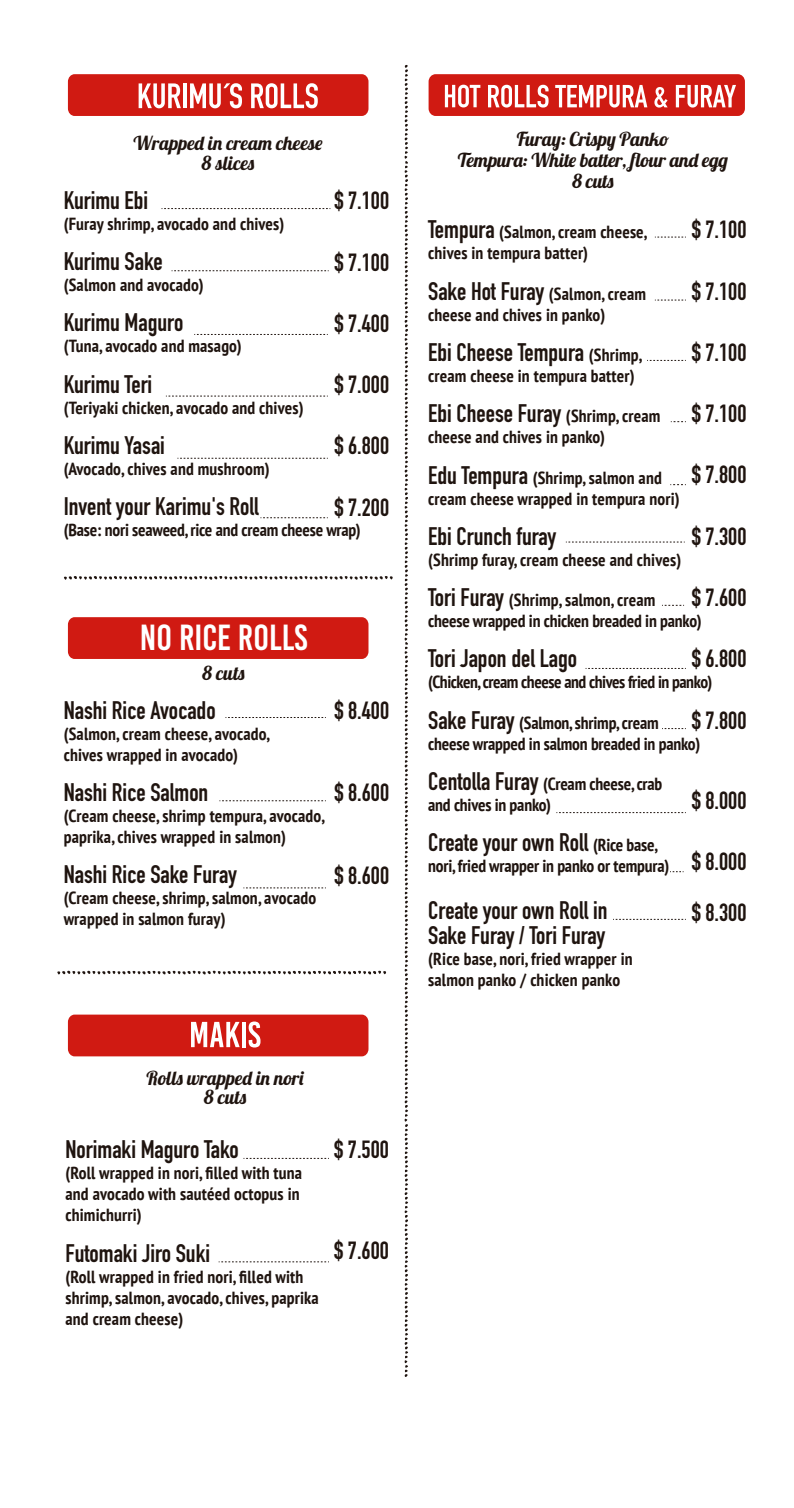
<style>
.page{position:relative;width:794px;height:1508px;background:#fff}
.page>*{position:absolute;margin:0;border:0;box-sizing:border-box;transform-origin:0 0}
.t1{font:36.05px "Bebas Kai";color:#fff}
.t2{font:700 25.03px/24.5px "DIN Condensed";color:#1f140f}
.t3{font:700 24.5px/50.8px "DIN Condensed";color:#1f140f}
.t4{font:19.25px/21px "Lobster 1.4";color:#1f140f;text-align:center}
.t5{font:19.25px/19.2px "Lobster 1.4";letter-spacing:.02em;color:#1f140f;text-align:center}
.t6{font:700 condensed 17.5px/21px "PT Sans";letter-spacing:.01em;color:#1f140f}
.t7{font:700 condensed 17.5px/21px "PT Sans";letter-spacing:-.01em;color:#1f140f}
.t8{font:700 condensed 17.5px "PT Sans";letter-spacing:-.025em;color:#1f140f}
.s1{font-family:"DIN Condensed";font-stretch:normal;font-size:25.03px}
.s2{font-family:"PT Sans";font-stretch:condensed;font-size:17.5px}
</style>
<div class="page">
<div style="left:68px;top:74px;width:300px;height:42px;background:#d01a12;border-radius:7px"></div>
<div style="left:428px;top:74px;width:317px;height:42px;background:#d01a12;border-radius:7px"></div>
<div style="left:68px;top:617px;width:300px;height:42px;background:#d01a12;border-radius:7px"></div>
<div style="left:68px;top:1014px;width:300px;height:42px;background:#d01a12;border-radius:7px"></div>
<svg style="left:161px;top:208px;width:169px;height:1px"></svg>
<svg style="left:172px;top:270px;width:157px;height:1px"></svg>
<svg style="left:194px;top:334px;width:134px;height:1px"></svg>
<svg style="left:166px;top:396px;width:162px;height:1px"></svg>
<svg style="left:177px;top:458px;width:151px;height:1px"></svg>
<svg style="left:260px;top:517px;width:68px;height:1px"></svg>
<svg style="left:225px;top:717px;width:101px;height:1px"></svg>
<svg style="left:219px;top:800px;width:107px;height:1px"></svg>
<svg style="left:243px;top:887px;width:83px;height:1px"></svg>
<svg style="left:655px;top:237px;width:31px;height:1px"></svg>
<svg style="left:647px;top:360px;width:39px;height:1px"></svg>
<svg style="left:655px;top:300px;width:31px;height:1px"></svg>
<svg style="left:662px;top:605px;width:22px;height:1px"></svg>
<svg style="left:662px;top:728px;width:24px;height:1px"></svg>
<svg style="left:585px;top:668px;width:101px;height:1px"></svg>
<svg style="left:670px;top:484px;width:16px;height:1px"></svg>
<svg style="left:556px;top:812px;width:130px;height:1px"></svg>
<svg style="left:613px;top:919px;width:73px;height:1px"></svg>
<svg style="left:139px;top:83px;width:42px;height:25px"></svg>
<hr style="left:183px;top:83px;width:4px;height:25px;background:#fff">
<svg style="left:190px;top:83px;width:52px;height:25px"></svg>
<svg style="left:251px;top:83px;width:67px;height:25px"></svg>
<svg style="left:405px;top:65px;width:3px;height:1312px"></svg>
<svg style="left:64px;top:576px;width:329px;height:4px"></svg>
<svg style="left:57px;top:970px;width:330px;height:5px"></svg>
<svg style="left:488px;top:85px;width:60px;height:23px"></svg>
<svg style="left:555px;top:85px;width:92px;height:23px"></svg>
<svg style="left:654px;top:87px;width:13px;height:21px"></svg>
<svg style="left:676px;top:85px;width:60px;height:23px"></svg>
<svg style="left:445px;top:85px;width:35px;height:22px"></svg>
<svg style="left:566px;top:542px;width:119px;height:1px"></svg>
<svg style="left:191px;top:1022px;width:49px;height:25px"></svg>
<hr style="left:242px;top:1022px;width:4px;height:25px;background:#fff">
<svg style="left:249px;top:1021px;width:11px;height:26px"></svg>
<svg style="left:243px;top:1158px;width:86px;height:1px"></svg>
<svg style="left:219px;top:1261px;width:110px;height:1px"></svg>
<p class="t5" style="left:134px;top:134px;width:190px">Wrapped in cream cheese<br>8 slices</p>
<p class="t4" style="left:458px;top:128px;width:272px">Furay: Crispy Panko<br>Tempura: White batter, flour and egg<br>8 cuts</p>
<h3 class="t3" style="left:334px;top:175px;width:56px">$ 7.100</h3>
<h3 class="t3" style="left:334px;top:236px;width:56px">$ 7.100</h3>
<h3 class="t3" style="left:334px;top:298px;width:56px">$ 7.400</h3>
<h3 class="t3" style="left:334px;top:359px;width:56px">$ 7.000</h3>
<h3 class="t3" style="left:334px;top:420px;width:56px">$ 6.800</h3>
<h3 class="t3" style="left:334px;top:481px;width:56px">$ 7.200</h3>
<h2 class="t2" style="left:64px;top:188px;width:86px">Kurimu Ebi</h2>
<p class="t6" style="left:64px;top:213px;width:222px">(Furay shrimp, avocado and chives)</p>
<h2 class="t2" style="left:64px;top:249px;width:101px">Kurimu Sake</h2>
<p class="t6" style="left:64px;top:274px;width:142px">(Salmon and avocado)</p>
<h2 class="t2" style="left:64px;top:310px;width:121px">Kurimu Maguro</h2>
<p class="t6" style="left:64px;top:335px;width:180px">(Tuna, avocado and masago)</p>
<h2 class="t2" style="left:64px;top:371px;width:90px">Kurimu Teri</h2>
<p class="t6" style="left:64px;top:396px;width:241px">(Teriyaki chicken, avocado and chives)</p>
<h2 class="t2" style="left:64px;top:433px;width:103px">Kurimu Yasai</h2>
<p class="t6" style="left:64px;top:458px;width:208px">(Avocado, chives and mushroom)</p>
<h2 class="t2" style="left:64px;top:494px;width:196px">Invent your Karimu's Roll</h2>
<p class="t7" style="left:64px;top:519px;width:299px">(Base: nori seaweed, rice and cream cheese wrap)</p>
<h1 class="t1" style="left:140px;top:618px;width:169px">NO RICE ROLLS</h1>
<p class="t4" style="left:202px;top:662px;width:44px">8 cuts</p>
<h2 class="t2" style="left:64px;top:697px;width:153px">Nashi Rice Avocado</h2>
<p class="t6" style="left:64px;top:723px;width:208px">(Salmon, cream cheese, avocado, chives wrapped in avocado)</p>
<h2 class="t2" style="left:64px;top:780px;width:146px">Nashi Rice Salmon</h2>
<p class="t6" style="left:64px;top:805px;width:262px">(Cream cheese, shrimp tempura, avocado, paprika, chives wrapped in salmon)</p>
<h2 class="t2" style="left:64px;top:862px;width:175px">Nashi Rice Sake Furay</h2>
<p class="t6" style="left:64px;top:887px;width:254px">(Cream cheese, shrimp, salmon, avocado wrapped in salmon furay)</p>
<h3 class="t3" style="left:334px;top:685px;width:56px">$ 8.400</h3>
<h3 class="t3" style="left:334px;top:767px;width:56px">$ 8.600</h3>
<h3 class="t3" style="left:334px;top:849px;width:56px">$ 8.600</h3>
<p class="t4" style="left:147px;top:1068px;width:158px;line-height:19.2px">Rolls wrapped in nori<br>8 cuts</p>
<h2 class="t2" style="left:66px;top:1137px;width:175px">Norimaki Maguro Tako</h2>
<h3 class="t3" style="left:334px;top:1124px;width:56px">$ 7.500</h3>
<p class="t6" style="left:66px;top:1162px;width:238px">(Roll wrapped in nori, filled with tuna and avocado with sautéed octopus in chimichurri)</p>
<h2 class="t2" style="left:66px;top:1240px;width:146px">Futomaki Jiro Suki</h2>
<p class="t6" style="left:66px;top:1265px;width:255px">(Roll wrapped in fried nori, filled with shrimp, salmon, avocado, chives, paprika and cream cheese)</p>
<h3 class="t3" style="left:334px;top:1224px;width:56px">$ 7.600</h3>
<h3 class="t3" style="left:692px;top:204px;width:56px">$ 7.100</h3>
<h3 class="t3" style="left:692px;top:266px;width:56px">$ 7.100</h3>
<h3 class="t3" style="left:692px;top:327px;width:56px">$ 7.100</h3>
<h3 class="t3" style="left:692px;top:388px;width:56px">$ 7.100</h3>
<h3 class="t3" style="left:692px;top:449px;width:56px">$ 7.800</h3>
<h3 class="t3" style="left:692px;top:511px;width:56px">$ 7.300</h3>
<h3 class="t3" style="left:692px;top:572px;width:56px">$ 7.600</h3>
<h3 class="t3" style="left:692px;top:633px;width:56px">$ 6.800</h3>
<h3 class="t3" style="left:692px;top:694px;width:56px">$ 7.800</h3>
<p class="t6" style="left:428px;top:221px;width:221px"><span class="s1">Tempura</span> (Salmon, cream cheese, chives in tempura batter)</p>
<p class="t6" style="left:428px;top:283px;width:219px"><span class="s1">Sake Hot Furay</span> (Salmon, cream cheese and chives in panko)</p>
<h2 class="t2" style="left:428px;top:340px;width:215px">Ebi Cheese Tempura <span class="s2">(Shrimp,</span></h2>
<p class="t6" style="left:428px;top:365px;width:208px">cream cheese in tempura batter)</p>
<h2 class="t2" style="left:428px;top:401px;width:234px">Ebi Cheese Furay <span class="s2">(Shrimp, cream</span></h2>
<p class="t6" style="left:428px;top:426px;width:178px">cheese and chives in panko)</p>
<p class="t6" style="left:428px;top:466px;width:253px"><span class="s1">Edu Tempura</span> (Shrimp, salmon and cream cheese wrapped in tempura nori)</p>
<h2 class="t2" style="left:428px;top:523px;width:130px">Ebi Crunch furay</h2>
<p class="t6" style="left:428px;top:549px;width:254px">(Shrimp furay, cream cheese and chives)</p>
<p class="t7" style="left:428px;top:589px;width:275px"><span class="s1">Tori Furay</span> (Shrimp, salmon, cream cheese wrapped in chicken breaded in panko)</p>
<h2 class="t2" style="left:428px;top:646px;width:150px">Tori Japon del Lago</h2>
<p class="t8" style="left:428px;top:670px;width:285px">(Chicken, cream cheese and chives fried in panko)</p>
<p class="t7" style="left:428px;top:711px;width:273px"><span class="s1">Sake Furay</span> (Salmon, shrimp, cream cheese wrapped in salmon breaded in panko)</p>
<p class="t7" style="left:428px;top:773px;width:236px"><span class="s1">Centolla Furay</span> (Cream cheese, crab and chives in panko)</p>
<h2 class="t2" style="left:428px;top:830px;width:231px">Create your own Roll <span class="s2">(Rice base,</span></h2>
<p class="t7" style="left:428px;top:855px;width:243px">nori, fried wrapper in panko or tempura)</p>
<h2 class="t2" style="left:428px;top:898px;width:181px">Create your own Roll in<br>Sake Furay / Tori Furay</h2>
<p class="t6" style="left:428px;top:948px;width:206px">(Rice base, nori, fried wrapper in salmon panko / chicken panko</p>
<h3 class="t3" style="left:692px;top:775px;width:56px">$ 8.000</h3>
<h3 class="t3" style="left:692px;top:836px;width:56px">$ 8.000 $ 8.300</h3>
</div>
